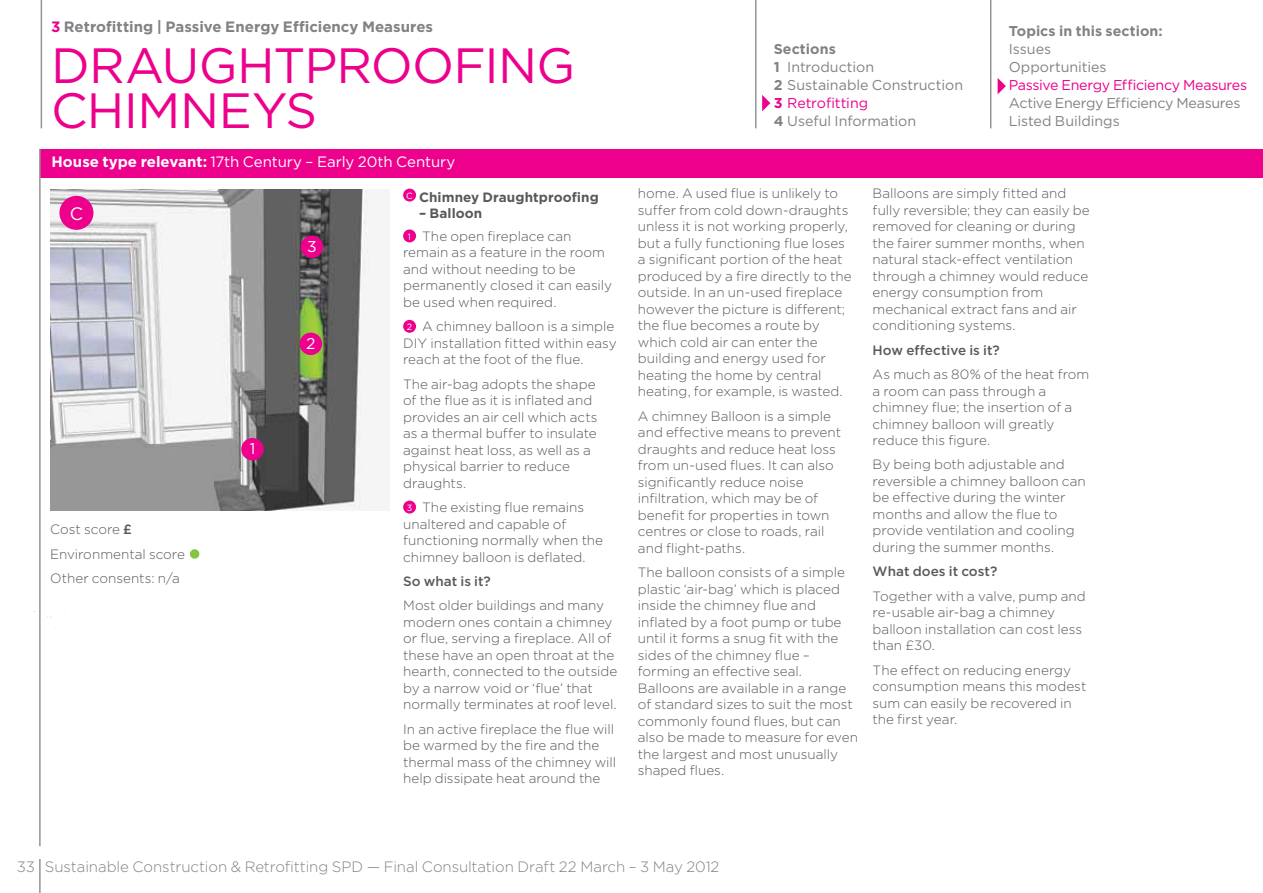
<style>
.page{position:relative;width:1263px;height:893px;background:#fff}
.page>*{position:absolute;margin:0;border:0;box-sizing:border-box;transform-origin:0 0}
.t1{font:49.5px/45px "Gotham";letter-spacing:-.015em;color:#ec008c}
.t2{font:18px "Gotham";color:#fff}
.t3{font:15.6px "Gotham";color:#fff}
.t4{font:300 15px "Gotham";letter-spacing:-.005em;color:#808285}
.t5{font:15px "Gotham";letter-spacing:-.01em;color:#fff}
.t6{font:700 15px "Gotham";color:#808285}
.t7{font:14.25px/18px "Gotham";letter-spacing:-.005em;color:#808285}
.t8{font:14.25px "Gotham";letter-spacing:-.02em;color:#ec008c}
.t9{font:700 14.25px "Gotham";letter-spacing:.005em;color:#808285}
.t10{font:300 13.5px/16.5px "Gotham";color:#58595b}
.t11{font:500 13.5px "Gotham";color:#58595b}
.t12{font:700 13.5px "Gotham";letter-spacing:.005em;color:#58595b}
.s1{color:#ec008c}
.s2{font-weight:700}
.s3{font-weight:500}
.s4{color:#85c441}
.s5{font-weight:400;font-size:9px;color:#fff}
.s6{font-weight:700;color:#ec008c}
</style>
<div class="page">
<div style="left:41px;top:149px;width:1222px;height:28px;background:#ec008c"></div>
<hr style="left:755px;top:0;width:1px;height:128px;background:#939598">
<hr style="left:41px;top:0;width:1px;height:128px;background:#939598">
<hr style="left:39px;top:859px;width:2px;height:34px;background:#939598">
<hr style="left:39px;top:149px;width:2px;height:697px;background:#939598">
<hr style="left:990px;top:0;width:1px;height:128px;background:#939598">
<svg style="left:762px;top:95px;width:8px;height:16px"></svg>
<svg style="left:998px;top:78px;width:8px;height:16px"></svg>
<div style="left:403px;top:189px;width:13px;height:13px;background:#ec008c;border-radius:50%"></div>
<div style="left:403px;top:229px;width:13px;height:13px;background:#ec008c;border-radius:50%"></div>
<div style="left:403px;top:320px;width:13px;height:13px;background:#ec008c;border-radius:50%"></div>
<div style="left:403px;top:501px;width:13px;height:13px;background:#ec008c;border-radius:50%"></div>
<img style="left:51px;top:189px;width:319px;height:321px">
<div style="left:59px;top:196px;width:34px;height:34px;background:#ec008c;border-radius:50%"></div>
<div style="left:300px;top:333px;width:22px;height:22px;background:#ec008c;border-radius:50%"></div>
<div style="left:301px;top:236px;width:22px;height:22px;background:#ec008c;border-radius:50%"></div>
<div style="left:241px;top:438px;width:23px;height:22px;background:#ec008c;border-radius:50%"></div>
<div style="left:190px;top:549px;width:9px;height:10px;border:6px solid #85c441;border-radius:2px"></div>
<p class="t6" style="left:51px;top:18px;width:384px"><span class="s1">3</span> Retrofitting | Passive Energy Efficiency Measures</p>
<h1 class="t1" style="left:51px;top:42px;width:432px">Draughtproofing chimn</h1>
<h1 class="t1" style="left:219px;top:87px;width:65px">eys</h1>
<p class="t5" style="left:51px;top:153px;width:405px"><span class="s2">House type relevant:</span> 17th Century – Early 20th Century</p>
<h2 class="t2" style="left:70px;top:203px;width:15px">C</h2>
<p class="t10" style="left:50px;top:517px;width:149px;line-height:24.5px">Cost score <span class="s3">£<br></span>Environmental score <span class="s4">•<br></span>Other consents: n/a</p>
<p class="t3" style="left:250px;top:440px;width:7px">1</p>
<p class="t3" style="left:307px;top:238px;width:11px">3</p>
<p class="t3" style="left:306px;top:335px;width:11px">2</p>
<p class="t12" style="left:406px;top:189px;width:194px"><sup>C</sup> Chimney Draughtproofing</p>
<p class="t10" style="left:408px;top:202px;width:165px;line-height:23px;text-indent:11px"><span class="s2">– Balloon<br></span><span class="s5">1</span> The open fireplace can</p>
<p class="t10" style="left:403px;top:244px;width:210px">remain as a feature in the room and without needing to be permanently closed it can easily be used when required.</p>
<p class="t10" style="left:403px;top:318px;width:215px"><span class="s5">2</span> A chimney balloon is a simple<br>DIY installation fitted within easy reach at the foot of the flue.</p>
<p class="t10" style="left:403px;top:375px;width:196px">The air-bag adopts the shape of the flue as it is inflated and provides an air cell which acts as a thermal buffer to insulate against heat loss, as well as a physical barrier to reduce draughts.</p>
<p class="t10" style="left:403px;top:499px;width:202px"><span class="s5">3</span> The existing flue remains unaltered and capable of functioning normally when the chimney balloon is deflated.</p>
<p class="t11" style="left:403px;top:573px;width:89px">So what is it?</p>
<p class="t10" style="left:403px;top:597px;width:216px">Most older buildings and many modern ones contain a chimney or flue, serving a fireplace. All of these have an open throat at the hearth, connected to the outside by a narrow void or ‘flue’ that normally terminates at roof level.</p>
<p class="t10" style="left:403px;top:720px;width:215px">In an active fireplace the flue will be warmed by the fire and the thermal mass of the chimney will help dissipate heat around the</p>
<p class="t7" style="left:774px;top:40px;width:191px"><span class="s2">Sections<br>1</span> Introduction<br><span class="s2">2</span> Sustainable Construction<br><span class="s6">3</span> <span class="s1">Retrofitting<br></span><span class="s2">4</span> Useful Information</p>
<p class="t9" style="left:1009px;top:23px;width:156px">Topics in this section:</p>
<p class="t7" style="left:1009px;top:40px;width:99px">Issues<br>Opportunities</p>
<p class="t8" style="left:1009px;top:77px;width:240px">Passive Energy Efficiency Measures</p>
<p class="t7" style="left:1009px;top:94px;width:233px">Active Energy Efficiency Measures<br>Listed Buildings</p>
<p class="t10" style="left:638px;top:185px;width:215px">home. A used flue is unlikely to suffer from cold down-draughts unless it is not working properly, but a fully functioning flue loses a significant portion of the heat produced by a fire directly to the outside. In an un-used fireplace however the picture is different; the flue becomes a route by which cold air can enter the building and energy used for heating the home by central heating, for example, is wasted.</p>
<p class="t10" style="left:638px;top:407px;width:205px">A chimney Balloon is a simple and effective means to prevent draughts and reduce heat loss from un-used flues. It can also significantly reduce noise infiltration, which may be of benefit for properties in town centres or close to roads, rail and flight-paths.</p>
<p class="t10" style="left:638px;top:564px;width:222px">The balloon consists of a simple plastic ‘air-bag’ which is placed inside the chimney flue and inflated by a foot pump or tube until it forms a snug fit with the sides of the chimney flue – forming an effective seal.<br>Balloons are available in a range of standard sizes to suit the most commonly found flues, but can also be made to measure for even the largest and most unusually shaped flues.</p>
<p class="t10" style="left:873px;top:185px;width:219px">Balloons are simply fitted and fully reversible; they can easily be removed for cleaning or during the fairer summer months, when natural stack-effect ventilation through a chimney would reduce energy consumption from mechanical extract fans and air conditioning systems.</p>
<p class="t11" style="left:873px;top:342px;width:129px">H ow effective is it?</p>
<p class="t10" style="left:873px;top:366px;width:218px">As much as 80% of the heat from a room can pass through a chimney flue; the insertion of a chimney balloon will greatly reduce this figure.</p>
<p class="t10" style="left:873px;top:456px;width:215px">By being both adjustable and reversible a chimney balloon can be effective during the winter months and allow the flue to provide ventilation and cooling during the summer months.</p>
<p class="t11" style="left:873px;top:564px;width:126px">What does it cost?</p>
<p class="t10" style="left:873px;top:587px;width:215px">Together with a valve, pump and re-usable air-bag a chimney balloon installation can cost less than £30.</p>
<p class="t10" style="left:873px;top:661px;width:215px">The effect on reducing energy consumption means this modest sum can easily be recovered in the first year.</p>
<p class="t4" style="left:17px;top:858px;width:704px">33 Sustainable Construction &amp; Retrofitting SPD — Final Consultation Draft 22 March – 3 May 2012</p>
</div>
